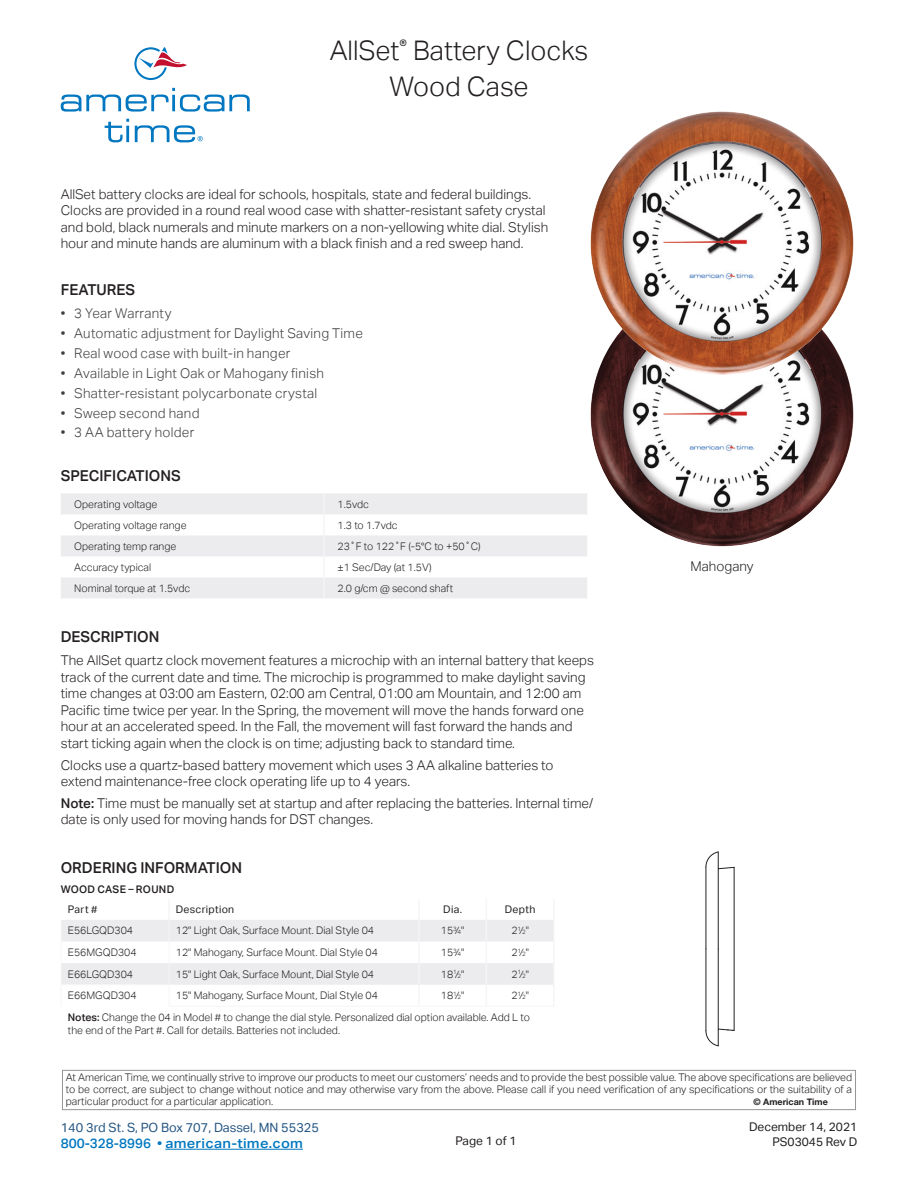
<style>
.page{position:relative;width:918px;height:1188px;background:#fff}
.page>*{position:absolute;margin:0;border:0;box-sizing:border-box;transform-origin:0 0}
.Heading_9{font:300 27px "Aktiv Grotesk";color:#231f20}
.AG_Bold{font:500 15px "Aktiv Grotesk";color:#231f20}
.Body{font:300 13.5px/16.5px "Aktiv Grotesk";color:#231f20}
.t1{font:300 13.5px "Aktiv Grotesk";letter-spacing:.02em;color:#3e3e3f}
.t2{font:500 13.5px "Aktiv Grotesk";letter-spacing:.015em;color:#0077c0}
.t3{font:12.75px "Aktiv Grotesk";color:#255683}
.t4{font:12px "Aktiv Grotesk";color:#231f20}
.Specs{font:300 10.5px/12px "Aktiv Grotesk";color:#231f20}
.For_Table_Body{font:10.5px "Aktiv Grotesk";letter-spacing:.025em;color:#231f20}
.For_Table_Body-2{font:500 10.5px "Aktiv Grotesk";letter-spacing:.025em;color:#231f20}
.t5{font:700 9px "Helvetica Neue LT Std";color:#231f20}
.s1{font-weight:500}
.s2{font-size:6.15px}
</style>
<div class="page">
<hr style="left:165px;top:1149px;width:138px;height:1px;background:#0077c0">
<svg style="left:134px;top:47px;width:53px;height:33px"></svg>
<svg style="left:61px;top:88px;width:189px;height:24px"></svg>
<svg style="left:105px;top:119px;width:24px;height:23px"></svg>
<svg style="left:135px;top:125px;width:68px;height:17px"></svg>
<svg style="left:61px;top:493px;width:526px;height:105px;fill:#ececee"></svg>
<hr style="left:323px;top:493px;width:2px;height:21px;background:#f5f5f6">
<hr style="left:323px;top:514px;width:2px;height:21px;background:#f5f5f6">
<hr style="left:323px;top:535px;width:2px;height:21px;background:#f5f5f6">
<hr style="left:323px;top:556px;width:2px;height:21px;background:#f5f5f6">
<hr style="left:323px;top:577px;width:2px;height:21px;background:#f5f5f6">
<hr style="left:553px;top:920px;width:2px;height:21px;background:#f5f5f6">
<hr style="left:553px;top:941px;width:2px;height:22px;background:#f5f5f6">
<hr style="left:553px;top:963px;width:2px;height:22px;background:#f5f5f6">
<hr style="left:553px;top:985px;width:2px;height:21px;background:#f5f5f6">
<hr style="left:169px;top:1006px;width:250px;height:1px;background:#f5f5f6">
<hr style="left:419px;top:1006px;width:67px;height:1px;background:#f5f5f6">
<hr style="left:486px;top:1006px;width:69px;height:1px;background:#f5f5f6">
<hr style="left:553px;top:899px;width:2px;height:21px;background:#f5f5f6">
<svg style="left:61px;top:920px;width:492px;height:65px"></svg>
<hr style="left:61px;top:984px;width:109px;height:1px;background:#f5f5f6">
<div style="left:62px;top:1070px;width:794px;height:40px;border:1px solid #939598"></div>
<img style="left:590px;top:283px;width:264px;height:263px;border-radius:132px">
<img style="left:590px;top:111px;width:264px;height:264px;border-radius:132px">
<svg style="left:705px;top:851px;width:29px;height:18px"></svg>
<hr style="left:718px;top:852px;width:1px;height:97px;background:#231f20">
<hr style="left:718px;top:949px;width:1px;height:97px;background:#231f20">
<hr style="left:706px;top:867px;width:1px;height:82px;background:#231f20">
<hr style="left:706px;top:949px;width:1px;height:82px;background:#231f20">
<hr style="left:734px;top:867px;width:1px;height:163px;background:#231f20">
<svg style="left:705px;top:1028px;width:29px;height:18px"></svg>
<p class="Heading_9" style="left:330px;top:35px;width:260px">AllSet<sup>®</sup> Battery Clocks</p>
<p class="Heading_9" style="left:389px;top:71px;width:141px">Wood Case</p>
<p class="Body" style="left:61px;top:186px;width:489px">AllSet battery clocks are ideal for schools, hospitals, state and federal buildings.<br>Clocks are provided in a round real wood case with shatter-resistant safety crystal and bold, black numerals and minute markers on a non-yellowing white dial. Stylish hour and minute hands are aluminum with a black finish and a red sweep hand.</p>
<p class="AG_Bold" style="left:61px;top:281px;width:76px">FEATURES</p>
<p class="t1" style="left:61px;top:306px;width:112px">• 3 Year Warranty</p>
<p class="t1" style="left:61px;top:326px;width:304px">• Automatic adjustment for Daylight Saving Time</p>
<p class="t1" style="left:61px;top:345px;width:231px">• Real wood case with built-in hanger</p>
<p class="t1" style="left:61px;top:365px;width:265px">• Available in Light Oak or Mahogany finish</p>
<p class="t1" style="left:61px;top:385px;width:258px">• Shatter-resistant polycarbonate crystal</p>
<p class="t1" style="left:61px;top:405px;width:140px">• Sweep second hand</p>
<p class="t1" style="left:61px;top:425px;width:135px">• 3 AA battery holder</p>
<p class="AG_Bold" style="left:61px;top:467px;width:122px">SPECIFICATIONS</p>
<p class="Specs" style="left:74px;top:498px;width:85px">Operating voltage</p>
<p class="Specs" style="left:338px;top:498px;width:33px">1.5vdc</p>
<p class="Specs" style="left:74px;top:519px;width:114px">Operating voltage range</p>
<p class="Specs" style="left:338px;top:519px;width:62px">1.3 to 1.7vdc</p>
<p class="Specs" style="left:74px;top:540px;width:104px">Operating temp range</p>
<p class="Specs" style="left:338px;top:540px;width:145px">23˚F to 122˚F (-5°C to +50˚C)</p>
<p class="Specs" style="left:74px;top:561px;width:78px">Accuracy typical</p>
<p class="Specs" style="left:338px;top:561px;width:96px">±1 Sec/Day (at 1.5V)</p>
<p class="Specs" style="left:74px;top:582px;width:118px">Nominal torque at 1.5vdc</p>
<p class="Specs" style="left:338px;top:582px;width:117px">2.0 g/cm @ second shaft</p>
<p class="AG_Bold" style="left:61px;top:628px;width:100px">DESCRIPTION</p>
<p class="Body" style="left:61px;top:652px;width:535px">The AllSet quartz clock movement features a microchip with an internal battery that keeps track of the current date and time. The microchip is programmed to make daylight saving time changes at 03:00 am Eastern, 02:00 am Central, 01:00 am Mountain, and 12:00 am Pacific time twice per year. In the Spring, the movement will move the hands forward one hour at an accelerated speed. In the Fall, the movement will fast forward the hands and start ticking again when the clock is on time; adjusting back to standard time.</p>
<p class="Body" style="left:61px;top:757px;width:494px">Clocks use a quartz-based battery movement which uses 3 AA alkaline batteries to extend maintenance-free clock operating life up to 4 years.</p>
<p class="Body" style="left:61px;top:795px;width:534px"><span class="s1">Note:</span> Time must be manually set at startup and after replacing the batteries. Internal time/ date is only used for moving hands for DST changes.</p>
<p class="AG_Bold" style="left:61px;top:859px;width:183px">ORDERING INFORMATION</p>
<p class="For_Table_Body-2" style="left:61px;top:883px;width:115px">WOOD CASE – ROUND</p>
<p class="For_Table_Body" style="left:68px;top:903px;width:31px">Part #</p>
<p class="For_Table_Body" style="left:176px;top:903px;width:60px">Description</p>
<p class="For_Table_Body" style="left:443px;top:903px;width:20px">Dia.</p>
<p class="For_Table_Body" style="left:505px;top:903px;width:32px">Depth</p>
<p class="Specs" style="left:68px;top:925px;width:67px">E56LGQD304</p>
<p class="Specs" style="left:176px;top:925px;width:200px">12" Light Oak, Surface Mount. Dial Style 04</p>
<p class="Specs" style="left:441px;top:925px;width:25px">15<sup>3</sup>⁄<span class="s2">4</span>"</p>
<p class="Specs" style="left:511px;top:925px;width:19px">2<sup>1</sup>⁄<span class="s2">2</span>"</p>
<p class="Specs" style="left:68px;top:946px;width:70px">E56MGQD304</p>
<p class="Specs" style="left:176px;top:946px;width:204px">12" Mahogany, Surface Mount. Dial Style 04</p>
<p class="Specs" style="left:441px;top:946px;width:25px">15<sup>3</sup>⁄<span class="s2">4</span>"</p>
<p class="Specs" style="left:511px;top:946px;width:19px">2<sup>1</sup>⁄<span class="s2">2</span>"</p>
<p class="Specs" style="left:68px;top:968px;width:67px">E66LGQD304</p>
<p class="Specs" style="left:176px;top:968px;width:200px">15" Light Oak, Surface Mount, Dial Style 04</p>
<p class="Specs" style="left:441px;top:968px;width:25px">18<sup>1</sup>⁄<span class="s2">2</span>"</p>
<p class="Specs" style="left:511px;top:968px;width:19px">2<sup>1</sup>⁄<span class="s2">2</span>"</p>
<p class="Specs" style="left:68px;top:990px;width:70px">E66MGQD304</p>
<p class="Specs" style="left:176px;top:990px;width:204px">15" Mahogany, Surface Mount, Dial Style 04</p>
<p class="Specs" style="left:441px;top:990px;width:25px">18<sup>1</sup>⁄<span class="s2">2</span>"</p>
<p class="Specs" style="left:511px;top:990px;width:19px">2<sup>1</sup>⁄<span class="s2">2</span>"</p>
<p class="Specs" style="left:68px;top:1010px;width:464px;line-height:13.5px"><span class="s1">Notes:</span> Change the 04 in Model # to change the dial style. Personalized dial option available. Add L to the end of the Part #. Call for details. Batteries not included.</p>
<p class="Specs" style="left:66px;top:1072px;width:788px;text-align:justify">At American Time, we continually strive to improve our products to meet our customers’ needs and to provide the best possible value. The above specifications are believed to be correct, are subject to change without notice and may otherwise vary from the above. Please call if you need verification of any specifications or the suitability of a particular product for a particular application.</p>
<p class="Body" style="left:691px;top:558px;width:64px">Mahogany</p>
<p class="t5" style="left:754px;top:1096px;width:76px">© American Time</p>
<p class="t3" style="left:61px;top:1120px;width:260px">140 3rd St. S, PO Box 707, Dassel, MN 55325</p>
<p class="t2" style="left:61px;top:1135px;width:244px">800-328-8996 • american-time.com</p>
<p class="t4" style="left:749px;top:1120px;width:110px">December 14, 2021</p>
<p class="t4" style="left:455px;top:1134px;width:63px">Page 1 of 1</p>
<p class="t4" style="left:772px;top:1134px;width:86px">PS03045 Rev D</p>
</div>
